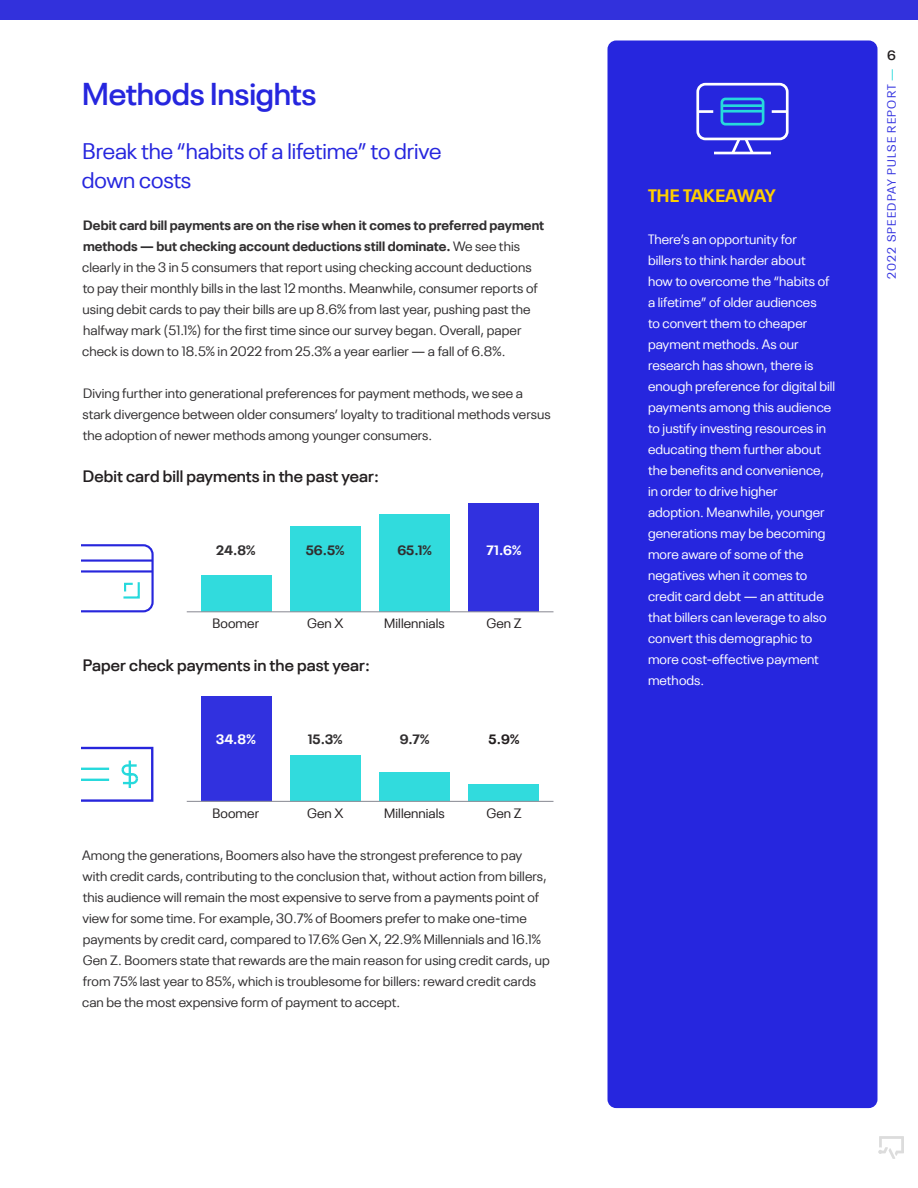
<style>
.page{position:relative;width:918px;height:1188px;background:#fff}
.page>*{position:absolute;margin:0;border:0;box-sizing:border-box;transform-origin:0 0}
.t1{font:600 31.5px "Neue Plak";letter-spacing:-.005em;color:#2626de}
.t2{font:22.5px/28.5px "Neue Plak";letter-spacing:-.005em;color:#2626de}
.t3{font:700 18px "Neue Plak";letter-spacing:.005em;color:#ffcf00}
.Body{font:600 16.5px "Neue Plak";letter-spacing:.005em;color:#231f20}
.Body-2{font:13.5px/21px "Neue Plak";letter-spacing:.005em;color:#312f30}
.Body-3{font:13.5px/21px "Neue Plak";letter-spacing:.005em;color:#fff}
.Body-4{font:13.5px "Neue Plak";letter-spacing:.005em;color:#231f20}
.Body-5{font:700 13.5px "Neue Plak";letter-spacing:.005em;color:#312f30}
.Body-6{font:700 13.5px "Neue Plak";color:#fff}
.Body-7{font:700 13.5px "Neue Plak";color:#231f20}
.t4{font:600 13.5px "Neue Plak";color:#231f20}
.t5{font:12px "Neue Plak";letter-spacing:.1em;color:#3131df}
.s1{font-weight:700}
.s2{color:#31dbdd}
</style>
<div class="page">
<div style="left:0;top:0;width:918px;height:19px;background:#3231dc"></div>
<svg style="left:878px;top:1136px;width:26px;height:23px"></svg>
<div style="left:608px;top:40px;width:270px;height:1068px;background:#2626de;border-radius:9px"></div>
<div style="left:696px;top:83px;width:93px;height:57px;border:3px solid #fff;border-radius:8px"></div>
<hr style="left:714px;top:152px;width:57px;height:2px;background:#fff">
<svg style="left:729px;top:136px;width:27px;height:19px"></svg>
<div style="left:721px;top:98px;width:43px;height:28px;border:3px solid #26d9dc;border-radius:4px"></div>
<hr style="left:722px;top:104px;width:41px;height:3px;background:#26d9dc">
<hr style="left:722px;top:110px;width:41px;height:3px;background:#26d9dc">
<hr style="left:698px;top:110px;width:15px;height:3px;background:#fff">
<hr style="left:772px;top:110px;width:15px;height:3px;background:#fff">
<svg style="left:81px;top:544px;width:73px;height:68px"></svg>
<hr style="left:81px;top:559px;width:72px;height:3px;background:#2726dc">
<hr style="left:81px;top:570px;width:72px;height:3px;background:#2726dc">
<div style="left:201px;top:575px;width:70px;height:37px;background:#31dbdd"></div>
<div style="left:291px;top:527px;width:70px;height:85px;background:#31dbdd"></div>
<div style="left:380px;top:514px;width:70px;height:98px;background:#31dbdd"></div>
<div style="left:469px;top:504px;width:70px;height:108px;background:#3131df"></div>
<hr style="left:187px;top:611px;width:366px;height:1px;background:#92939c">
<div style="left:201px;top:696px;width:70px;height:105px;background:#3131df"></div>
<div style="left:291px;top:755px;width:70px;height:46px;background:#31dbdd"></div>
<div style="left:380px;top:773px;width:70px;height:28px;background:#31dbdd"></div>
<div style="left:469px;top:784px;width:70px;height:17px;background:#31dbdd"></div>
<hr style="left:187px;top:801px;width:366px;height:1px;background:#92939c">
<svg style="left:81px;top:747px;width:72px;height:55px"></svg>
<hr style="left:129px;top:761px;width:2px;height:27px;background:#26d9dc">
<hr style="left:81px;top:768px;width:28px;height:2px;background:#26d9dc">
<hr style="left:81px;top:779px;width:28px;height:2px;background:#26d9dc">
<p class="t1" style="left:82px;top:70px;width:236px">Methods Insights</p>
<p class="t2" style="left:82px;top:135px;width:361px">Break the “habits of a lifetime” to drive down costs</p>
<p class="Body-2" style="left:82px;top:213px;width:463px"><span class="s1">Debit card bill payments are on the rise when it comes to preferred payment methods — but checking account deductions still dominate.</span> We see this clearly in the 3 in 5 consumers that report using checking account deductions to pay their monthly bills in the last 12 months. Meanwhile, consumer reports of using debit cards to pay their bills are up 8.6% from last year, pushing past the halfway mark (51.1%) for the first time since our survey began. Overall, paper check is down to 18.5% in 2022 from 25.3% a year earlier — a fall of 6.8%.</p>
<p class="Body-2" style="left:83px;top:381px;width:470px">Diving further into generational preferences for payment methods, we see a stark divergence between older consumers’ loyalty to traditional methods versus the adoption of newer methods among younger consumers.</p>
<p class="Body" style="left:83px;top:463px;width:298px">Debit card bill payments in the past year:</p>
<p class="Body-5" style="left:216px;top:539px;width:41px">24.8%</p>
<p class="Body-5" style="left:306px;top:539px;width:40px">56.5%</p>
<p class="Body-5" style="left:397px;top:539px;width:36px">65.1%</p>
<p class="Body-6" style="left:486px;top:539px;width:36px">71.6%</p>
<p class="Body-4" style="left:212px;top:613px;width:48px">Boomer</p>
<p class="Body-4" style="left:307px;top:613px;width:38px">Gen X</p>
<p class="Body-4" style="left:384px;top:613px;width:62px">Millennials</p>
<p class="Body-4" style="left:486px;top:613px;width:37px">Gen Z</p>
<p class="Body" style="left:83px;top:652px;width:289px">Paper check payments in the past year:</p>
<p class="Body-6" style="left:216px;top:728px;width:41px">34.8%</p>
<p class="Body-5" style="left:308px;top:728px;width:36px">15.3%</p>
<p class="Body-5" style="left:400px;top:728px;width:31px">9.7%</p>
<p class="Body-7" style="left:489px;top:728px;width:32px">5.9%</p>
<p class="Body-4" style="left:212px;top:802px;width:48px">Boomer</p>
<p class="Body-4" style="left:307px;top:802px;width:38px">Gen X</p>
<p class="Body-4" style="left:384px;top:802px;width:62px">Millennials</p>
<p class="Body-4" style="left:486px;top:802px;width:37px">Gen Z</p>
<p class="Body-2" style="left:82px;top:843px;width:469px">Among the generations, Boomers also have the strongest preference to pay with credit cards, contributing to the conclusion that, without action from billers, this audience will remain the most expensive to serve from a payments point of view for some time. For example, 30.7% of Boomers prefer to make one-time payments by credit card, compared to 17.6% Gen X, 22.9% Millennials and 16.1% Gen Z. Boomers state that rewards are the main reason for using credit cards, up from 75% last year to 85%, which is troublesome for billers: reward credit cards can be the most expensive form of payment to accept.</p>
<p class="t3" style="left:648px;top:181px;width:129px">THE TAKEAWAY</p>
<p class="Body-3" style="left:648px;top:227px;width:189px">There’s an opportunity for<br>billers to think harder about<br>how to overcome the “habits of a lifetime” of older audiences<br>to convert them to cheaper payment methods. As our research has shown, there is enough preference for digital bill payments among this audience to justify investing resources in educating them further about the benefits and convenience, in order to drive higher adoption. Meanwhile, younger generations may be becoming more aware of some of the negatives when it comes to credit card debt — an attitude that billers can leverage to also convert this demographic to more cost-effective payment methods.</p>
<p class="t4" style="left:887px;top:44px;width:10px">6</p>
<p class="t5" style="left:882px;top:279px;width:212px;rotate:-90deg">2022 SPEEDPAY PULSE REPORT <span class="s2">—</span></p>
</div>
